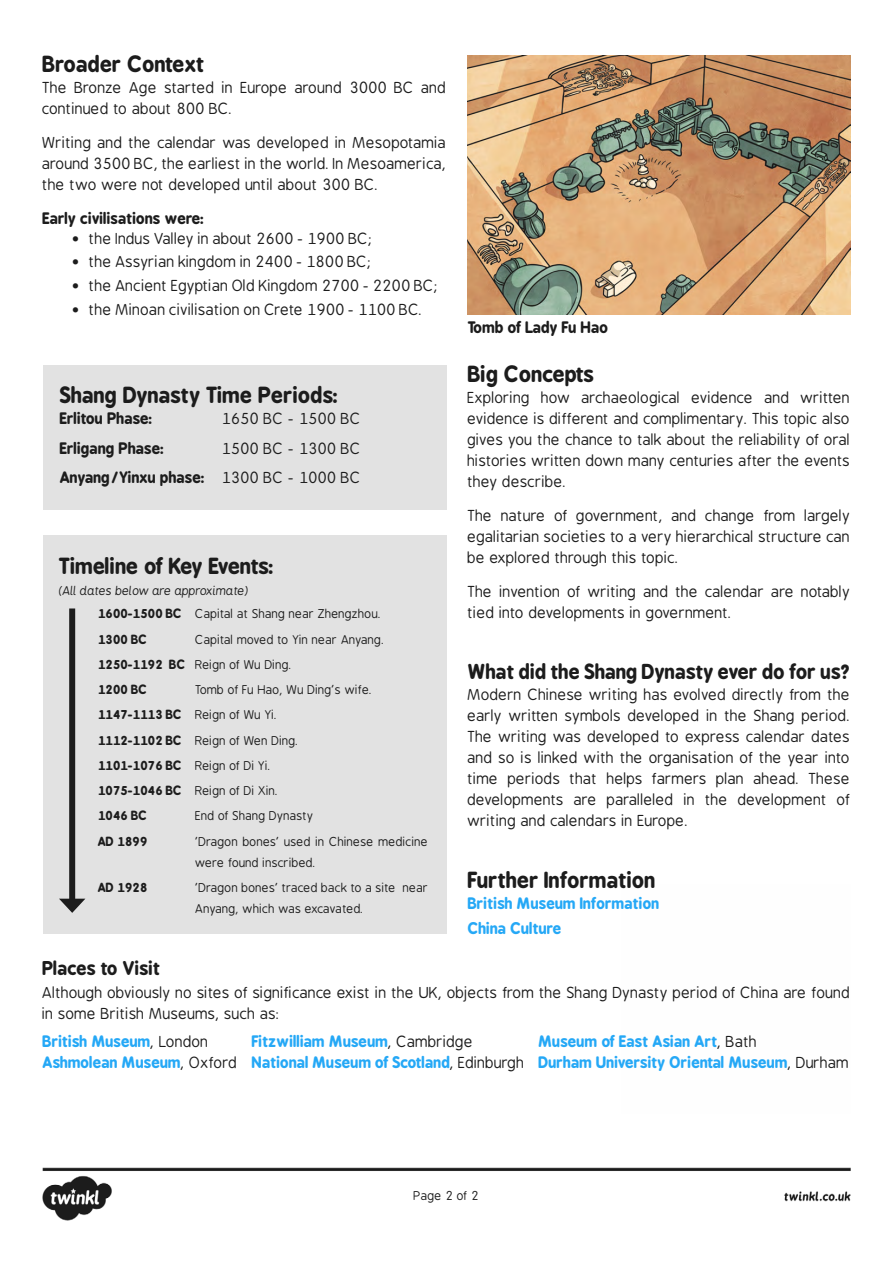
<style>
.page{position:relative;width:893px;height:1263px;background:#fff}
.page>*{position:absolute;margin:0;border:0;box-sizing:border-box;transform-origin:0 0}
.t1{font:700 21px "B Preplay";color:#1c1c1c}
.t2{font:700 19.5px "B Preplay";color:#1c1c1c}
.t3{font:700 18px "B Preplay";color:#1c1c1c}
.t4{font:15px/21px "B Preplay";color:#1c1c1c;text-align:justify}
.t5{font:700 15px/21px "B Preplay";color:#25a8f6}
.t6{font:700 15px "B Preplay";color:#1c1c1c}
.t7{font:12px/25.2px "B Preplay";color:#1c1c1c}
.t8{font:italic 12px/23.1px "B Preplay";color:#1c1c1c}
.t9{font:700 12px "B Preplay";color:#1c1c1c}
.s1{font-weight:700}
.s2{font-weight:700;font-style:normal}
.s3{font-style:normal}
.s4{font-weight:400;color:#1c1c1c}
</style>
<div class="page">
<img style="left:42px;top:1167px;width:809px;height:54px">
<div style="left:43px;top:536px;width:403px;height:398px;background:#e2e2e2"></div>
<div style="left:43px;top:365px;width:403px;height:145px;background:#e2e2e2"></div>
<div style="left:69px;top:608px;width:6px;height:296px;background:#1c1c1c"></div>
<svg style="left:59px;top:899px;width:26px;height:14px"></svg>
<img style="left:468px;top:55px;width:382px;height:260px">
<h1 class="t1" style="left:43px;top:52px;width:164px">Broader Context</h1>
<p class="t4" style="left:43px;top:78px;width:405px">The Bronze Age started in Europe around 3000 BC and continued to about 800 BC.</p>
<p class="t4" style="left:43px;top:133px;width:405px">Writing and the calendar was developed in Mesopotamia around 3500 BC, the earliest in the world. In Mesoamerica, the two were not developed until about 300 BC.</p>
<p class="t6" style="left:43px;top:209px;width:163px">Early civilisations were:</p>
<p class="t4" style="left:72px;top:228px;width:302px">• the Indus Valley in about 2600 - 1900 BC;</p>
<p class="t4" style="left:72px;top:252px;width:301px">• the Assyrian kingdom in 2400 - 1800 BC;</p>
<p class="t4" style="left:72px;top:276px;width:368px">• the Ancient Egyptian Old Kingdom 2700 - 2200 BC;</p>
<p class="t4" style="left:72px;top:299px;width:352px">• the Minoan civilisation on Crete 1900 - 1100 BC.</p>
<h1 class="t1" style="left:60px;top:383px;width:279px">Shang Dynasty Time Periods:</h1>
<p class="t6" style="left:60px;top:410px;width:94px">Erlitou Phase:</p>
<p class="t4" style="left:222px;top:409px;width:141px">1650 BC - 1500 BC</p>
<p class="t6" style="left:60px;top:439px;width:105px">Erligang Phase:</p>
<p class="t4" style="left:60px;top:434px;width:303px;line-height:29.5px;text-align:right">1500 BC - 1300 BC<br><span class="s1">Anyang/Yinxu phase:</span> 1300 BC - 1000 BC</p>
<h1 class="t1" style="left:59px;top:553px;width:216px">Timeline of Key Events:</h1>
<p class="t8" style="left:98px;top:580px;width:285px;text-indent:-39px">(All dates below are approximate)<br><span class="s2">1600-1500 BC</span> <span class="s3">Capital at Shang near Zhengzhou.</span></p>
<p class="t9" style="left:98px;top:632px;width:51px">1300 BC</p>
<p class="t7" style="left:98px;top:627px;width:288px;text-indent:98px">Capital moved to Yin near Anyang.<br><span class="s1">1250-1192 BC</span> Reign of Wu Ding.<br><span class="s1">1200 BC</span></p>
<p class="t7" style="left:98px;top:677px;width:276px;text-indent:98px">Tomb of Fu Hao, Wu Ding's wife.<br><span class="s1">1147-1113 BC</span> Reign of Wu Yi.<br><span class="s1">1112-1102 BC</span> Reign of Wen Ding.<br><span class="s1">1101-1076 BC</span> Reign of Di Yi.<br><span class="s1">1075-1046 BC</span> Reign of Di Xin.<br><span class="s1">1046 BC</span></p>
<p class="t7" style="left:196px;top:804px;width:120px">End of Shang Dynasty</p>
<p class="t9" style="left:98px;top:834px;width:51px">AD 1899</p>
<p class="t7" style="left:196px;top:831px;width:234px;line-height:21px">'Dragon bones' used in Chinese medicine were found inscribed.</p>
<p class="t9" style="left:98px;top:880px;width:51px">AD 1928</p>
<p class="t7" style="left:196px;top:877px;width:234px;line-height:21px">'Dragon bones' traced back to a site near<br>Anyang, which was excavated.</p>
<p class="t6" style="left:468px;top:318px;width:142px">Tomb of Lady Fu Hao</p>
<h1 class="t1" style="left:468px;top:361px;width:128px">Big Concepts</h1>
<p class="t4" style="left:468px;top:388px;width:384px">Exploring how archaeological evidence and written evidence is different and complimentary. This topic also gives you the chance to talk about the reliability of oral histories written down many centuries after the events they describe.</p>
<p class="t4" style="left:468px;top:505px;width:384px">The nature of government, and change from largely egalitarian societies to a very hierarchical structure can be explored through this topic.</p>
<p class="t4" style="left:468px;top:581px;width:384px">The invention of writing and the calendar are notably tied into developments in government.</p>
<h2 class="t2" style="left:468px;top:660px;width:384px">What did the Shang Dynasty ever do for us?</h2>
<p class="t4" style="left:468px;top:685px;width:384px">Modern Chinese writing has evolved directly from the early written symbols developed in the Shang period.<br>The writing was developed to express calendar dates and so is linked with the organisation of the year into time periods that helps farmers plan ahead. These developments are paralleled in the development of writing and calendars in Europe.</p>
<h1 class="t1" style="left:468px;top:867px;width:189px">Further Information</h1>
<p class="t5" style="left:468px;top:891px;width:193px;line-height:25.2px">British Museum Information<br>China Culture</p>
<p class="t3" style="left:43px;top:957px;width:119px">Places to Visit</p>
<p class="t4" style="left:43px;top:983px;width:809px">Although obviously no sites of significance exist in the UK, objects from the Shang Dynasty period of China are found in some British Museums, such as:</p>
<p class="t5" style="left:43px;top:1031px;width:196px">British Museum<span class="s4">, London<br></span>Ashmolean Museum<span class="s4">, Oxford</span></p>
<p class="t5" style="left:252px;top:1031px;width:274px">Fitzwilliam Museum<span class="s4">, Cambridge<br></span>National Museum of Scotland<span class="s4">, Edinburgh</span></p>
<p class="t5" style="left:538px;top:1031px;width:312px">Museum of East Asian Art<span class="s4">, Bath<br></span>Durham University Oriental Museum<span class="s4">, Durham</span></p>
<p class="t7" style="left:414px;top:1183px;width:67px">Page 2 of 2</p>
</div>
